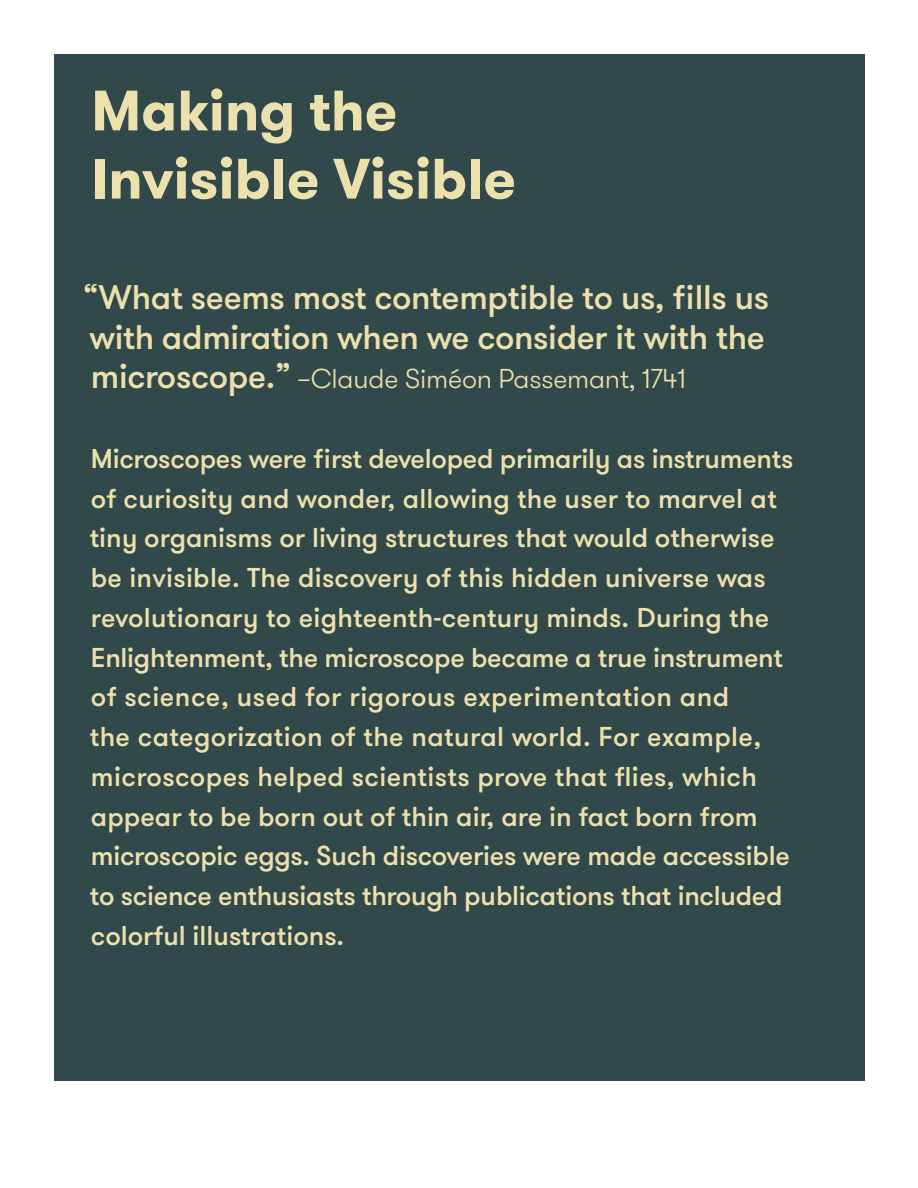
<style>
.page{position:relative;width:918px;height:1188px;background:#fff}
.page>*{position:absolute;margin:0;border:0;box-sizing:border-box;transform-origin:0 0}
.t1{font:700 56.85px/68.1px "GT Walsheim Pro";color:#ece0ac}
.t2{font:500 34.05px/39.8px "GT Walsheim Pro";letter-spacing:-.01em;color:#ece0ac}
.t3{font:500 27.3px/39.8px "GT Walsheim Pro";color:#ece0ac}
.t4{font:300 27.3px "GT Walsheim Pro";letter-spacing:-.01em;color:#ece0ac}
.s1{font-weight:500;font-size:34.05px}
</style>
<div class="page">
<div style="left:54px;top:54px;width:810px;height:1027px;background:#32494b"></div>
<h1 class="t1" style="left:91px;top:77px;width:426px">Making the<br>Invisible Visible</h1>
<p class="t2" style="left:83px;top:278px;width:688px">“What seems most contemptible to us, fills us with admiration when we consider it with the</p>
<p class="t4" style="left:91px;top:362px;width:597px"><span class="s1">microscope.”</span> –Claude Siméon Passemant, 1741</p>
<p class="t3" style="left:90px;top:439px;width:705px">Microscopes were first developed primarily as instruments of curiosity and wonder, allowing the user to marvel at tiny organisms or living structures that would otherwise be invisible. The discovery of this hidden universe was revolutionary to eighteenth-century minds. During the Enlightenment, the microscope became a true instrument of science, used for rigorous experimentation and<br>the categorization of the natural world. For example, microscopes helped scientists prove that flies, which appear to be born out of thin air, are in fact born from microscopic eggs. Such discoveries were made accessible to science enthusiasts through publications that included colorful illustrations.</p>
</div>
